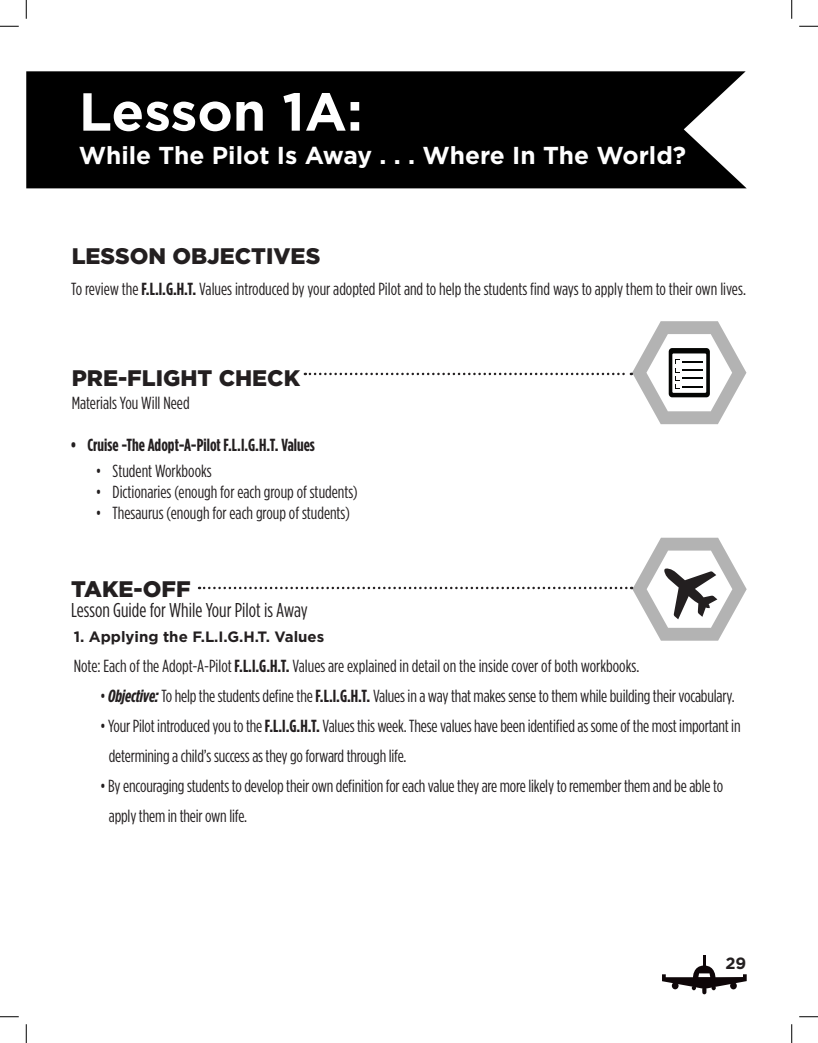
<style>
.page{position:relative;width:818px;height:1043px;background:#fff}
.page>*{position:absolute;margin:0;border:0;box-sizing:border-box;transform-origin:0 0}
.t1{font:700 53.38px "Gotham";color:#fff}
.t2{font:700 24.5px "Gotham";color:#fff}
.t3{font:900 22.5px "Gotham";color:#231f20}
.t4{font:20px "Gotham Condensed";color:#231f20}
.t5{font:17.5px/30px "Gotham Condensed";letter-spacing:-.01em;color:#231f20}
.t6{font:700 17.5px "Gotham Condensed";color:#231f20}
.t7{font:700 16.25px "Gotham";color:#231f20}
.t8{font:700 15px "Gotham";color:#231f20}
.s1{font-weight:700}
.s2{font-weight:700;font-style:italic}
</style>
<div class="page">
<svg style="left:662px;top:955px;width:84px;height:39px"></svg>
<div style="left:26px;top:71px;width:720px;height:117px;background:#000"></div>
<svg style="left:305px;top:321px;width:441px;height:103px"></svg>
<hr style="left:681px;top:385px;width:21px;height:2px;background:#040503">
<svg style="left:199px;top:537px;width:547px;height:103px"></svg>
<svg style="left:0;top:25px;width:19px;height:2px"></svg>
<svg style="left:799px;top:25px;width:19px;height:2px"></svg>
<svg style="left:0;top:1016px;width:19px;height:1px"></svg>
<svg style="left:799px;top:1016px;width:19px;height:1px"></svg>
<svg style="left:25px;top:0;width:2px;height:19px"></svg>
<svg style="left:25px;top:1024px;width:2px;height:18px"></svg>
<svg style="left:791px;top:0;width:1px;height:19px"></svg>
<svg style="left:791px;top:1024px;width:1px;height:18px"></svg>
<p class="t1" style="left:79px;top:76px;width:285px">Lesson 1A:</p>
<p class="t2" style="left:79px;top:139px;width:608px">While The Pilot Is Away . . . Where In The World?</p>
<p class="t3" style="left:72px;top:240px;width:250px">LESSON OBJECTIVES</p>
<p class="t5" style="left:71px;top:273px;width:676px">To review the <span class="s1">F.L.I.G.H.T.</span> Values introduced by your adopted Pilot and to help the students find ways to apply them to their own lives.</p>
<p class="t3" style="left:72px;top:363px;width:230px">PRE-FLIGHT CHECK</p>
<p class="t5" style="left:72px;top:387px;width:119px">Materials You Will Need</p>
<p class="t6" style="left:70px;top:435px;width:246px">• Cruise -The Adopt-A-Pilot F.L.I.G.H.T. Values</p>
<p class="t5" style="left:96px;top:455px;width:118px">• Student Workbooks</p>
<p class="t5" style="left:96px;top:476px;width:263px">• Dictionaries (enough for each group of students)</p>
<p class="t5" style="left:96px;top:497px;width:255px">• Thesaurus (enough for each group of students)</p>
<p class="t3" style="left:71px;top:573px;width:121px">TAKE-OFF</p>
<p class="t4" style="left:71px;top:598px;width:238px">Lesson Guide for While Your Pilot is Away</p>
<p class="t8" style="left:74px;top:626px;width:252px">1. Applying the F.L.I.G.H.T. Values</p>
<p class="t5" style="left:74px;top:650px;width:567px">Note: Each of the Adopt-A-Pilot <span class="s1">F.L.I.G.H.T.</span> Values are explained in detail on the inside cover of both workbooks.</p>
<p class="t5" style="left:100px;top:680px;width:636px">• <span class="s2">Objective:</span> To help the students define the <span class="s1">F.L.I.G.H.T.</span> Values in a way that makes sense to them while building their vocabulary.</p>
<p class="t5" style="left:109px;top:710px;width:633px;text-indent:-9px">• Your Pilot introduced you to the <span class="s1">F.L.I.G.H.T.</span> Values this week. These values have been identified as some of the most important in determining a child’s success as they go forward through life.</p>
<p class="t5" style="left:109px;top:770px;width:615px;text-indent:-9px">• By encouraging students to develop their own definition for each value they are more likely to remember them and be able to apply them in their own life.</p>
<p class="t7" style="left:725px;top:952px;width:22px">29</p>
</div>
